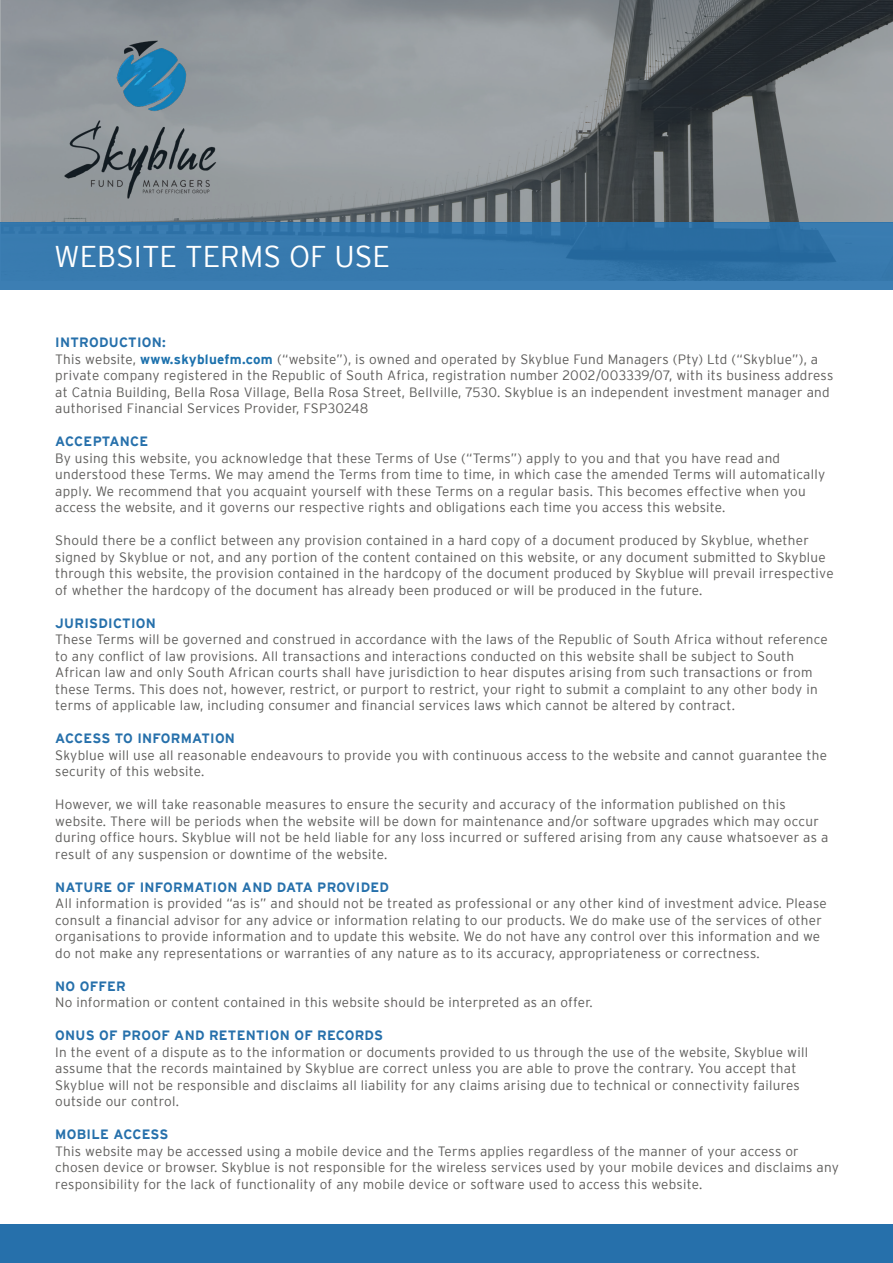
<style>
.page{position:relative;width:893px;height:1263px;background:#fff}
.page>*{position:absolute;margin:0;border:0;box-sizing:border-box;transform-origin:0 0}
.t1{font:300 30px "Interstate";color:#fff}
.t2{font:300 13.5px/16.5px "Interstate";letter-spacing:.02em;color:#5d5c5a}
.t3{font:700 13.5px "Interstate";letter-spacing:.02em;color:#2670ab}
.s1{font-weight:700;color:#1c71ad}
</style>
<div class="page">
<svg style="left:0;top:0;width:893px;height:223px;background:#7e8487"></svg>
<img style="left:56px;top:34px;width:168px;height:172px">
<div style="left:0;top:223px;width:893px;height:67px;background:linear-gradient(to right,#397cb0,#2f71a6)"></div>
<div style="left:0;top:1225px;width:893px;height:38px;background:#2670ab"></div>
<p class="t1" style="left:54px;top:239px;width:338px">WEBSITE TERMS OF USE</p>
<p class="t3" style="left:55px;top:335px;width:112px">INTRODUCTION:</p>
<p class="t2" style="left:55px;top:351px;width:780px">This website, <span class="s1">www.skybluefm.com</span> (“website”), is owned and operated by Skyblue Fund Managers (Pty) Ltd (“Skyblue”), a private company registered in the Republic of South Africa, registration number 2002/003339/07, with its business address at Catnia Building, Bella Rosa Village, Bella Rosa Street, Bellville, 7530. Skyblue is an independent investment manager and authorised Financial Services Provider, FSP30248</p>
<p class="t3" style="left:55px;top:434px;width:95px">ACCEPTANCE</p>
<p class="t2" style="left:55px;top:450px;width:772px">By using this website, you acknowledge that these Terms of Use (“Terms”) apply to you and that you have read and understood these Terms. We may amend the Terms from time to time, in which case the amended Terms will automatically apply. We recommend that you acquaint yourself with these Terms on a regular basis. This becomes effective when you access the website, and it governs our respective rights and obligations each time you access this website.</p>
<p class="t2" style="left:55px;top:532px;width:780px">Should there be a conflict between any provision contained in a hard copy of a document produced by Skyblue, whether signed by Skyblue or not, and any portion of the content contained on this website, or any document submitted to Skyblue through this website, the provision contained in the hardcopy of the document produced by Skyblue will prevail irrespective of whether the hardcopy of the document has already been produced or will be produced in the future.</p>
<p class="t3" style="left:55px;top:616px;width:102px">JURISDICTION</p>
<p class="t2" style="left:55px;top:631px;width:774px">These Terms will be governed and construed in accordance with the laws of the Republic of South Africa without reference to any conflict of law provisions. All transactions and interactions conducted on this website shall be subject to South African law and only South African courts shall have jurisdiction to hear disputes arising from such transactions or from these Terms. This does not, however, restrict, or purport to restrict, your right to submit a complaint to any other body in terms of applicable law, including consumer and financial services laws which cannot be altered by contract.</p>
<p class="t3" style="left:55px;top:731px;width:181px">ACCESS TO INFORMATION</p>
<p class="t2" style="left:55px;top:747px;width:773px">Skyblue will use all reasonable endeavours to provide you with continuous access to the website and cannot guarantee the security of this website.</p>
<p class="t2" style="left:55px;top:796px;width:775px">However, we will take reasonable measures to ensure the security and accuracy of the information published on this website. There will be periods when the website will be down for maintenance and/or software upgrades which may occur during office hours. Skyblue will not be held liable for any loss incurred or suffered arising from any cause whatsoever as a result of any suspension or downtime of the website.</p>
<p class="t3" style="left:55px;top:880px;width:335px">NATURE OF INFORMATION AND DATA PROVIDED</p>
<p class="t2" style="left:55px;top:895px;width:773px">All information is provided “as is” and should not be treated as professional or any other kind of investment advice. Please consult a financial advisor for any advice or information relating to our products. We do make use of the services of other organisations to provide information and to update this website. We do not have any control over this information and we do not make any representations or warranties of any nature as to its accuracy, appropriateness or correctness.</p>
<p class="t3" style="left:55px;top:979px;width:72px">NO OFFER</p>
<p class="t2" style="left:55px;top:994px;width:539px">No information or content contained in this website should be interpreted as an offer.</p>
<p class="t3" style="left:55px;top:1028px;width:329px">ONUS OF PROOF AND RETENTION OF RECORDS</p>
<p class="t2" style="left:55px;top:1044px;width:754px">In the event of a dispute as to the information or documents provided to us through the use of the website, Skyblue will assume that the records maintained by Skyblue are correct unless you are able to prove the contrary. You accept that Skyblue will not be responsible and disclaims all liability for any claims arising due to technical or connectivity failures outside our control.</p>
<p class="t3" style="left:55px;top:1127px;width:115px">MOBILE ACCESS</p>
<p class="t2" style="left:55px;top:1143px;width:785px">This website may be accessed using a mobile device and the Terms applies regardless of the manner of your access or chosen device or browser. Skyblue is not responsible for the wireless services used by your mobile devices and disclaims any responsibility for the lack of functionality of any mobile device or software used to access this website.</p>
</div>
